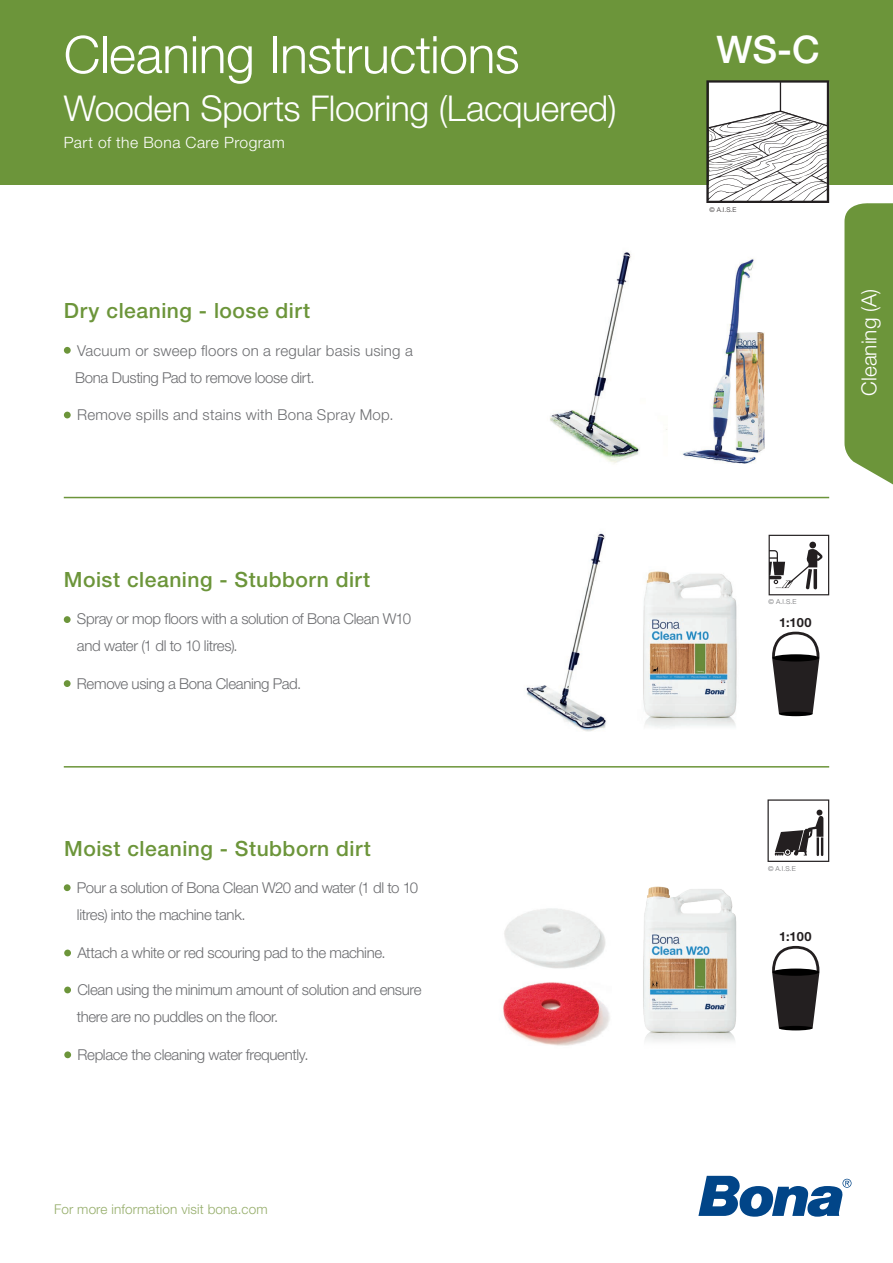
<style>
.page{position:relative;width:893px;height:1263px;background:#fff}
.page>*{position:absolute;margin:0;border:0;box-sizing:border-box;transform-origin:0 0}
.t1{font:300 51.75px "Helvetica Neue LT Std";letter-spacing:-.01em;color:#fff}
.t2{font:500 38.1px "Helvetica Neue LT Std";color:#fff}
.t3{font:300 35.55px "Helvetica Neue LT Std";letter-spacing:-.01em;color:#fff}
.t4{font:500 21px "Helvetica Neue LT Std";letter-spacing:.025em;color:#6c953a}
.t5{font:300 20.85px "Helvetica Neue LT Std";color:#fff}
.t6{font:300 15.6px "Helvetica Neue LT Std";letter-spacing:.03em;color:#fff}
.t7{font:300 15px/27px "Helvetica Neue LT Std";letter-spacing:-.025em;color:#6c6d70}
.t8{font:300 15px/27px "Helvetica Neue LT Std";letter-spacing:.005em;color:#6c6d70}
.t9{font:300 15px "Helvetica Neue LT Std";letter-spacing:.015em;color:#6c6d70}
.t10{font:300 13.5px "Helvetica Neue LT Std";letter-spacing:.01em;color:#95ad6a}
.t11{font:700 12.75px "Helvetica Neue LT Std";letter-spacing:.025em;color:#231f20}
.t12{font:300 6.9px "Helvetica Neue LT Std";color:#6c6d70}
.t13{font:300 6.6px "Helvetica Neue LT Std";color:#231f20}
</style>
<div class="page">
<div style="left:0;top:0;width:893px;height:184px;background:#6c953a"></div>
<svg style="left:698px;top:1176px;width:153px;height:41px"></svg>
<svg style="left:706px;top:80px;width:123px;height:123px;background:#d8d8d7"></svg>
<div style="left:64px;top:347px;width:7px;height:7px;background:#6c953a;border-radius:50%"></div>
<div style="left:64px;top:412px;width:7px;height:6px;background:#6c953a;border-radius:50%"></div>
<svg style="left:767px;top:799px;width:62px;height:63px"></svg>
<div style="left:64px;top:884px;width:7px;height:7px;background:#6c953a;border-radius:50%"></div>
<div style="left:64px;top:616px;width:7px;height:7px;background:#6c953a;border-radius:50%"></div>
<div style="left:64px;top:949px;width:7px;height:7px;background:#6c953a;border-radius:50%"></div>
<div style="left:64px;top:680px;width:7px;height:7px;background:#6c953a;border-radius:50%"></div>
<div style="left:64px;top:986px;width:7px;height:7px;background:#6c953a;border-radius:50%"></div>
<div style="left:64px;top:1051px;width:7px;height:7px;background:#6c953a;border-radius:50%"></div>
<svg style="left:769px;top:535px;width:60px;height:60px"></svg>
<hr style="left:64px;top:497px;width:765px;height:1px;background:#6c953a">
<hr style="left:64px;top:766px;width:765px;height:1px;background:#6c953a">
<svg style="left:772px;top:632px;width:48px;height:82px"></svg>
<div style="left:772px;top:654px;width:47px;height:7px;background:#000;border-radius:50%"></div>
<hr style="left:779px;top:712px;width:34px;height:4px;background:#000;border-radius:50%">
<svg style="left:772px;top:946px;width:48px;height:82px"></svg>
<div style="left:772px;top:968px;width:47px;height:8px;background:#000;border-radius:50%"></div>
<hr style="left:779px;top:1026px;width:34px;height:4px;background:#000;border-radius:50%">
<img style="left:503px;top:982px;width:107px;height:64px">
<img style="left:504px;top:908px;width:102px;height:61px">
<svg style="left:844px;top:203px;width:49px;height:282px;background:#769c47"></svg>
<img style="left:682px;top:258px;width:83px;height:206px">
<img style="left:550px;top:252px;width:117px;height:212px">
<img style="left:526px;top:533px;width:80px;height:199px">
<img style="left:643px;top:571px;width:94px;height:157px">
<img style="left:643px;top:886px;width:94px;height:155px">
<p class="t1" style="left:64px;top:23px;width:457px">Cleaning Instructions</p>
<p class="t2" style="left:716px;top:27px;width:105px">WS-C</p>
<p class="t3" style="left:64px;top:87px;width:554px">Wooden Sports Flooring (Lacquered)</p>
<p class="t6" style="left:64px;top:133px;width:223px">Part of the Bona Care Program</p>
<p class="t4" style="left:64px;top:298px;width:248px">Dry cleaning - loose dirt</p>
<p class="t8" style="left:75px;top:337px;width:339px">Vacuum or sweep floors on a regular basis using a<br>Bona Dusting Pad to remove loose dirt.</p>
<p class="t9" style="left:77px;top:406px;width:318px">Remove spills and stains with Bona Spray Mop.</p>
<p class="t13" style="left:709px;top:206px;width:28px">© A.I.S.E</p>
<p class="t5" style="left:856px;top:396px;width:108px;rotate:-90deg">Cleaning (A)</p>
<p class="t4" style="left:64px;top:567px;width:308px">Moist cleaning - Stubborn dirt</p>
<p class="t7" style="left:77px;top:605px;width:336px">Spray or mop floors with a solution of Bona Clean W10 and water (1 dl to 10 litres).</p>
<p class="t7" style="left:77px;top:670px;width:226px">Remove using a Bona Cleaning Pad.</p>
<p class="t12" style="left:769px;top:597px;width:29px">© A.I.S.E</p>
<p class="t11" style="left:779px;top:615px;width:34px">1:100</p>
<p class="t4" style="left:64px;top:836px;width:308px">Moist cleaning - Stubborn dirt</p>
<p class="t7" style="left:77px;top:874px;width:343px">Pour a solution of Bona Clean W20 and water (1 dl to 10 litres) into the machine tank.</p>
<p class="t7" style="left:77px;top:939px;width:310px">Attach a white or red scouring pad to the machine.</p>
<p class="t7" style="left:77px;top:976px;width:346px">Clean using the minimum amount of solution and ensure there are no puddles on the floor.</p>
<p class="t7" style="left:77px;top:1041px;width:233px">Replace the cleaning water frequently.</p>
<p class="t10" style="left:54px;top:1200px;width:215px">For more information visit bona.com</p>
<p class="t12" style="left:768px;top:864px;width:29px">© A.I.S.E</p>
<p class="t11" style="left:779px;top:929px;width:34px">1:100</p>
</div>
